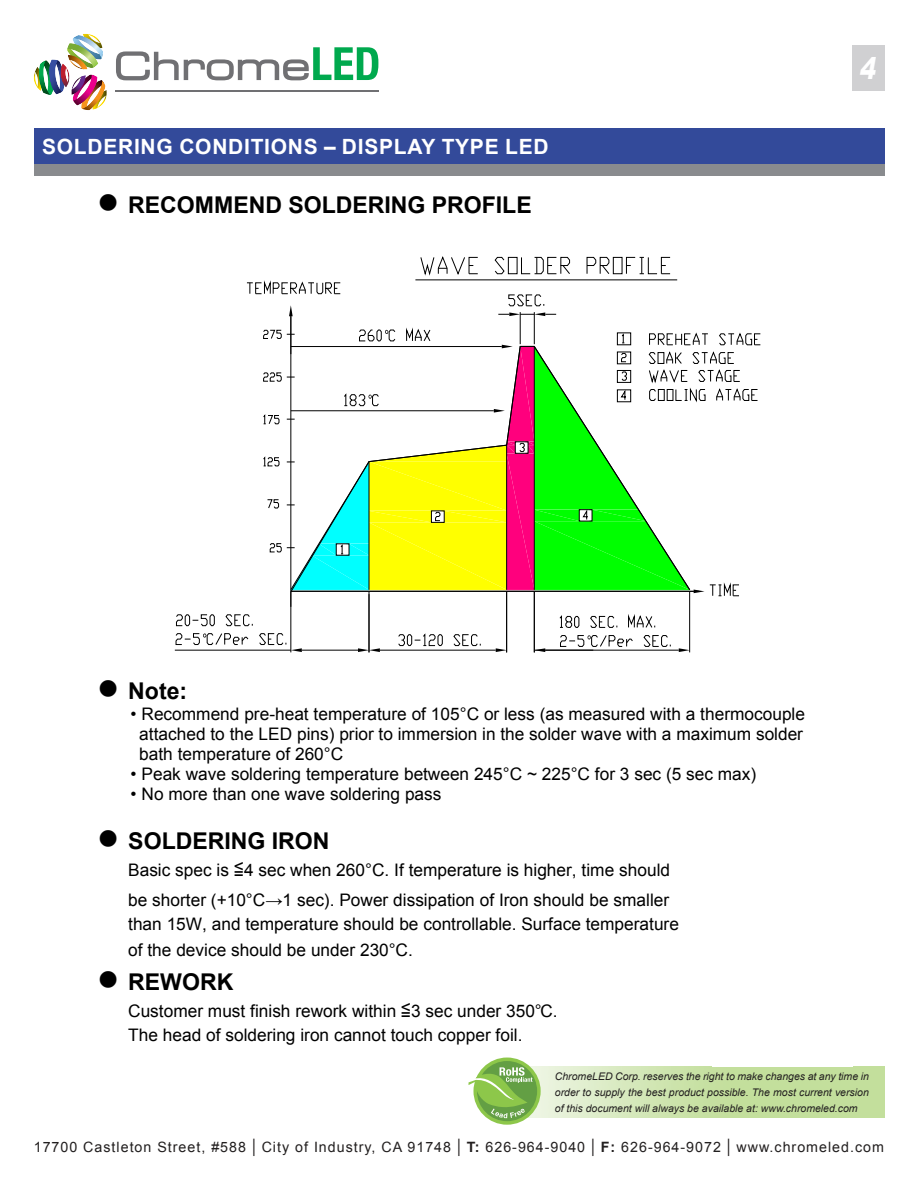
<style>
.page{position:relative;width:918px;height:1188px;background:#fff}
.page>*{position:absolute;margin:0;border:0;box-sizing:border-box;transform-origin:0 0}
.t1{font:italic 900 30px "Arial";color:#fff;scale:.8 1}
.t2{font:700 23.1px "Arial";color:#000}
.t3{font:700 21px "Arial";letter-spacing:.035em;color:#fff}
.t4{font:17.25px/20px "Arial";color:#000}
.t5{font:14.25px "Arial";letter-spacing:.07em;color:#221f1f}
.t6{font:italic 10.5px/15.8px "Arial";color:#221f1f;text-align:justify}
.s1{font-style:italic}
.s2{font-family:"Arial Unicode MS"}
.s3{font-size:18.6px}
.s4{font-weight:700}
</style>
<div class="page">
<img style="left:73px;top:75px;width:25px;height:31px">
<img style="left:71px;top:75px;width:15px;height:20px">
<img style="left:82px;top:80px;width:24px;height:30px">
<img style="left:39px;top:60px;width:23px;height:35px">
<img style="left:60px;top:63px;width:9px;height:25px">
<img style="left:34px;top:69px;width:5px;height:20px">
<img style="left:67px;top:43px;width:31px;height:25px">
<img style="left:68px;top:55px;width:20px;height:14px">
<img style="left:73px;top:35px;width:30px;height:24px">
<img style="left:85px;top:34px;width:17px;height:12px">
<hr style="left:115px;top:90px;width:263px;height:2px;background:#707073">
<svg style="left:116px;top:47px;width:262px;height:33px"></svg>
<svg style="left:473px;top:1058px;width:68px;height:67px"></svg>
<div style="left:477px;top:1061px;width:60px;height:60px;background:#639f44;border-radius:50%"></div>
<svg style="left:469px;top:1067px;width:64px;height:51px"></svg>
<div style="left:852px;top:45px;width:32px;height:46px;background:#d0d0d2"></div>
<div style="left:34px;top:128px;width:850px;height:37px;background:#334a9a"></div>
<div style="left:34px;top:164px;width:850px;height:12px;background:#898b8e"></div>
<svg style="left:289px;top:305px;width:4px;height:11px"></svg>
<hr style="left:291px;top:316px;width:1px;height:38px;background:#000">
<hr style="left:415px;top:280px;width:262px;height:1px;background:#000">
<hr style="left:291px;top:592px;width:1px;height:60px;background:#000">
<hr style="left:302px;top:650px;width:56px;height:1px;background:#000">
<hr style="left:175px;top:650px;width:116px;height:1px;background:#000">
<hr style="left:369px;top:594px;width:1px;height:58px;background:#000">
<hr style="left:380px;top:650px;width:116px;height:1px;background:#000">
<svg style="left:358px;top:648px;width:22px;height:4px"></svg>
<svg style="left:496px;top:648px;width:10px;height:4px"></svg>
<hr style="left:506px;top:592px;width:1px;height:60px;background:#000">
<hr style="left:534px;top:592px;width:1px;height:60px;background:#000">
<hr style="left:689px;top:592px;width:1px;height:60px;background:#000">
<hr style="left:545px;top:650px;width:134px;height:1px;background:#000">
<svg style="left:535px;top:648px;width:10px;height:4px"></svg>
<svg style="left:679px;top:648px;width:11px;height:4px"></svg>
<svg style="left:247px;top:282px;width:93px;height:12px"></svg>
<svg style="left:421px;top:257px;width:57px;height:17px"></svg>
<svg style="left:495px;top:257px;width:9px;height:17px"></svg>
<div style="left:508px;top:257px;width:9px;height:17px;border:1px solid #000"></div>
<svg style="left:521px;top:257px;width:49px;height:17px"></svg>
<svg style="left:587px;top:257px;width:22px;height:17px"></svg>
<div style="left:613px;top:257px;width:9px;height:17px;border:1px solid #000"></div>
<svg style="left:626px;top:257px;width:44px;height:17px"></svg>
<svg style="left:176px;top:615px;width:38px;height:11px"></svg>
<svg style="left:226px;top:615px;width:27px;height:11px"></svg>
<svg style="left:176px;top:633px;width:72px;height:12px"></svg>
<svg style="left:260px;top:634px;width:42px;height:18px"></svg>
<svg style="left:399px;top:634px;width:43px;height:12px"></svg>
<svg style="left:454px;top:635px;width:27px;height:11px"></svg>
<svg style="left:560px;top:616px;width:19px;height:12px"></svg>
<svg style="left:591px;top:616px;width:27px;height:12px"></svg>
<svg style="left:628px;top:616px;width:27px;height:12px"></svg>
<svg style="left:560px;top:635px;width:73px;height:12px"></svg>
<svg style="left:644px;top:635px;width:27px;height:12px"></svg>
<svg style="left:287px;top:330px;width:473px;height:267px"></svg>
<svg style="left:263px;top:330px;width:18px;height:9px"></svg>
<svg style="left:263px;top:373px;width:18px;height:8px"></svg>
<svg style="left:263px;top:415px;width:16px;height:10px"></svg>
<svg style="left:263px;top:457px;width:16px;height:10px"></svg>
<svg style="left:267px;top:500px;width:12px;height:8px"></svg>
<svg style="left:270px;top:544px;width:11px;height:8px"></svg>
<hr style="left:520px;top:312px;width:1px;height:32px;background:#000">
<hr style="left:534px;top:312px;width:1px;height:32px;background:#000">
<svg style="left:498px;top:295px;width:58px;height:21px"></svg>
<p class="t3" style="left:42px;top:138px;width:508px">SOLDERING CONDITIONS – DISPLAY TYPE LED</p>
<h2 class="t2" style="left:98px;top:192px;width:436px">● RECOMMEND SOLDERING PROFILE</h2>
<h1 class="t1" style="left:859px;top:51px;width:26px">4</h1>
<h2 class="t2" style="left:98px;top:678px;width:91px">● NOTE:</h2>
<p class="t4" style="left:139px;top:704px;width:667px;text-align:justify;text-indent:-9px">• Recommend pre-heat temperature of 105°C or less (as measured with a thermocouple attached to the LED pins) prior to immersion in the solder wave with a maximum solder bath temperature of 260°C</p>
<p class="t4" style="left:131px;top:764px;width:627px">• Peak wave soldering temperature between 245°C ~ 225°C for 3 sec (5 sec max)</p>
<p class="t4" style="left:131px;top:784px;width:312px"><span class="s1">•</span> No more than one wave soldering pass</p>
<h2 class="t2" style="left:98px;top:828px;width:233px">● SOLDERING IRON</h2>
<p class="t4" style="left:128px;top:855px;width:543px;line-height:30.2px">Basic spec is <span class="s2">≦</span>4 sec when 260<span class="s2">°C</span>. If temperature is higher, time should be shorter (+10<span class="s2">°C</span>→1 sec). Power dissipation of Iron should be smaller</p>
<p class="t4" style="left:128px;top:912px;width:552px;line-height:25.8px">than 15W, and temperature should be controllable. Surface temperature of the device should be under 230<span class="s2">°C</span>.</p>
<h2 class="t2" style="left:98px;top:969px;width:137px">● REWORK</h2>
<p class="t4" style="left:128px;top:999px;width:431px;line-height:24.2px">Customer must finish rework within <span class="s2">≦</span>3 sec under 350<span class="s2">℃</span>.<br>The head of soldering iron cannot touch copper foil.</p>
<p class="t6" style="left:555px;top:1070px;width:316px">ChromeLED Corp. reserves the right to make changes at any time in order to supply the best product possible. The most current version of this document will always be available at: www.chromeled.com</p>
<p class="t5" style="left:34px;top:1141px;width:852px">17700 Castleton Street, #588 <span class="s3">|</span> City of Industry, CA 91748 <span class="s3">|</span> <span class="s4">T:</span> 626-964-9040 <span class="s3">|</span> <span class="s4">F:</span> 626-964-9072 <span class="s3">|</span> www.chromeled.com</p>
</div>
